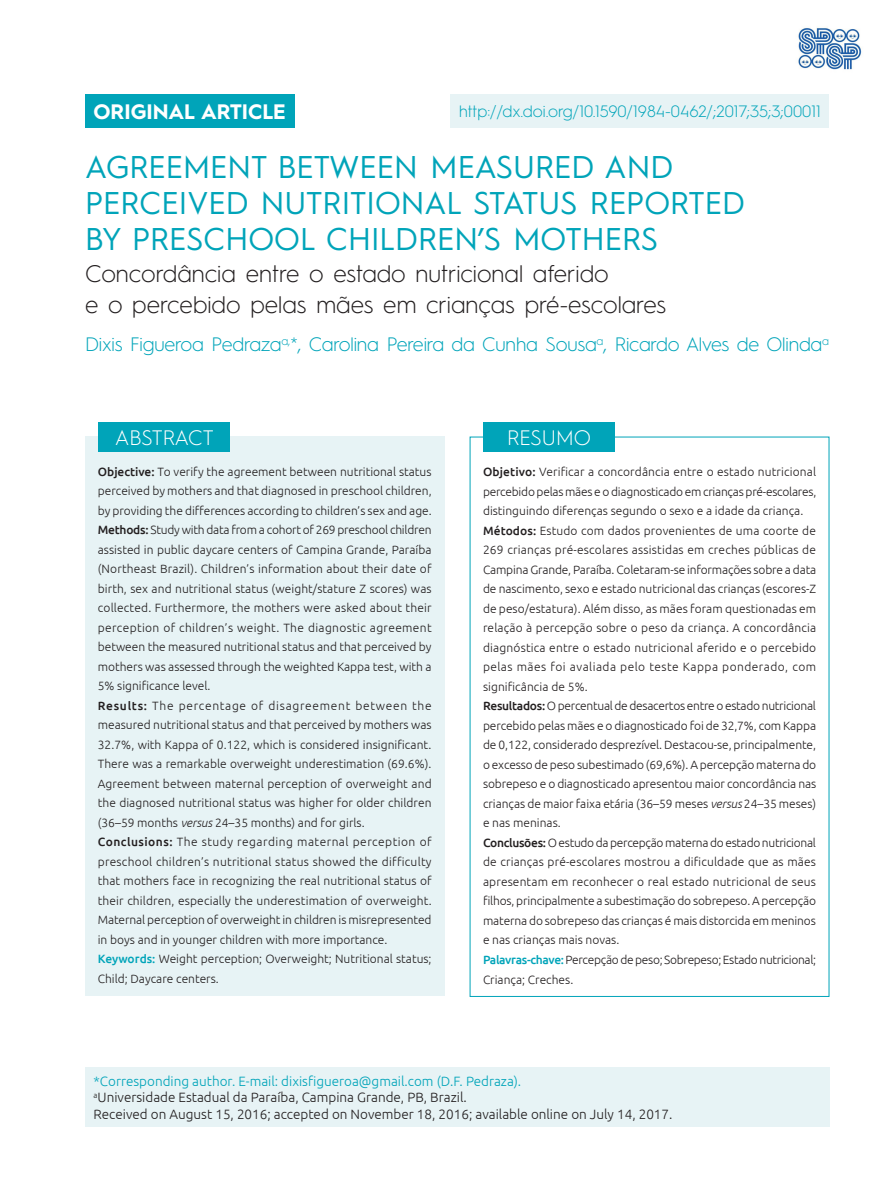
<style>
.page{position:relative;width:893px;height:1191px;background:#fff}
.page>*{position:absolute;margin:0;border:0;box-sizing:border-box;transform-origin:0 0}
.zp_Título_PT{font:31.5px/36px "Hurme Geometric Sans 1";color:#00a4b9}
.zp_Título_IN{font:300 24px/31.5px "Hurme Geometric Sans 1";color:#231f20}
.zp_seção{font:700 21px "Hurme Geometric Sans 1";color:#fff}
.zp_Resumo_Abstract_t{font:300 21px "Hurme Geometric Sans 1";letter-spacing:-.005em;color:#fff}
.zp_Autor{font:300 19.5px "Hurme Geometric Sans 1";letter-spacing:-.01em;color:#00a4b9}
.zp_Doi{font:300 16.5px "Hurme Geometric Sans 1";color:#00a4b9}
.zp_Titulações{font:300 13.5px "Ubuntu";color:#231f20}
.zp_Autor_corresponde{font:300 13.5px "Ubuntu";color:#00a4b9}
.zp_Resumo_Abstract{font:300 12px/19.5px "Ubuntu";color:#231f20;text-align:justify}
.zp__Palavras-chave_k{font:300 12px/19.5px "Ubuntu";color:#231f20}
.zp__Palavras-chave_k-2{font:300 12px/19.5px "Ubuntu";letter-spacing:-.025em;color:#231f20}
.s1{font-weight:500}
.s2{font-style:italic}
.s3{font-weight:500;color:#00a4b9}
</style>
<div class="page">
<div style="left:85px;top:436px;width:359px;height:559px;background:#e7f3f5"></div>
<div style="left:98px;top:422px;width:132px;height:29px;background:#00a4b9"></div>
<div style="left:483px;top:422px;width:132px;height:29px;background:#00a4b9"></div>
<div style="left:85px;top:1067px;width:744px;height:60px;background:#e7f3f5"></div>
<div style="left:85px;top:94px;width:209px;height:33px;background:#00a4b9"></div>
<img style="left:798px;top:27px;width:64px;height:43px">
<div style="left:450px;top:94px;width:379px;height:33px;background:#e7f3f5"></div>
<p class="zp_seção" style="left:94px;top:97px;width:194px">ORIGINAL ARTICLE</p>
<p class="zp_Doi" style="left:459px;top:100px;width:363px">http://dx.doi.org/10.1590/1984‑0462/;2017;35;3;00011</p>
<p class="zp_Título_PT" style="left:85px;top:147px;width:661px">AGREEMENT BETWEEN MEASURED AND<br>PERCEIVED NUTRITIONAL STATUS REPORTED<br>BY PRESCHOOL CHILDREN’S MOTHERS</p>
<p class="zp_Título_IN" style="left:85px;top:256px;width:582px">Concordância entre o estado nutricional aferido<br>e o percebido pelas mães em crianças pré-escolares</p>
<p class="zp_Autor" style="left:85px;top:331px;width:745px">Dixis Figueroa Pedraza<sup>a,</sup>*, Carolina Pereira da Cunha Sousa<sup>a</sup>, Ricardo Alves de Olinda<sup>a</sup></p>
<p class="zp_Resumo_Abstract_t" style="left:115px;top:423px;width:100px">ABSTRACT</p>
<p class="zp_Resumo_Abstract_t" style="left:507px;top:423px;width:85px">RESUMO</p>
<p class="zp_Resumo_Abstract" style="left:98px;top:461px;width:335px"><span class="s1">Objective:</span> To verify the agreement between nutritional status perceived by mothers and that diagnosed in preschool children, by providing the differences according to children’s sex and age.</p>
<p class="zp_Resumo_Abstract" style="left:98px;top:520px;width:335px"><span class="s1">Methods:</span> Study with data from a cohort of 269 preschool children assisted in public daycare centers of Campina Grande, Paraíba (Northeast Brazil). Children’s information about their date of birth, sex and nutritional status (weight/stature Z scores) was collected. Furthermore, the mothers were asked about their perception of children’s weight. The diagnostic agreement between the measured nutritional status and that perceived by mothers was assessed through the weighted Kappa test, with a 5% significance level.</p>
<p class="zp_Resumo_Abstract" style="left:98px;top:695px;width:335px"><span class="s1">Results:</span> The percentage of disagreement between the measured nutritional status and that perceived by mothers was 32.7%, with Kappa of 0.122, which is considered insignificant.<br>There was a remarkable overweight underestimation (69.6%).<br>Agreement between maternal perception of overweight and the diagnosed nutritional status was higher for older children (36–59 months <span class="s2">versus</span> 24–35 months) and for girls.</p>
<p class="zp_Resumo_Abstract" style="left:98px;top:832px;width:335px"><span class="s1">Conclusions:</span> The study regarding maternal perception of preschool children’s nutritional status showed the difficulty that mothers face in recognizing the real nutritional status of their children, especially the underestimation of overweight.<br>Maternal perception of overweight in children is misrepresented in boys and in younger children with more importance.</p>
<p class="zp__Palavras-chave_k" style="left:98px;top:949px;width:335px"><span class="s3">Keywords:</span> Weight perception; Overweight; Nutritional status;<br>Child; Daycare centers.</p>
<p class="zp_Resumo_Abstract" style="left:483px;top:462px;width:335px"><span class="s1">Objetivo:</span> Verificar a concordância entre o estado nutricional percebido pelas mães e o diagnosticado em crianças pré-escolares, distinguindo diferenças segundo o sexo e a idade da criança.</p>
<p class="zp_Resumo_Abstract" style="left:483px;top:520px;width:335px"><span class="s1">Métodos:</span> Estudo com dados provenientes de uma coorte de 269 crianças pré-escolares assistidas em creches públicas de Campina Grande, Paraíba. Coletaram-se informações sobre a data de nascimento, sexo e estado nutricional das crianças (escores-Z de peso/estatura). Além disso, as mães foram questionadas em relação à percepção sobre o peso da criança. A concordância diagnóstica entre o estado nutricional aferido e o percebido pelas mães foi avaliada pelo teste Kappa ponderado, com significância de 5%.</p>
<p class="zp_Resumo_Abstract" style="left:483px;top:696px;width:335px"><span class="s1">Resultados:</span> O percentual de desacertos entre o estado nutricional percebido pelas mães e o diagnosticado foi de 32,7%, com Kappa de 0,122, considerado desprezível. Destacou-se, principalmente, o excesso de peso subestimado (69,6%). A percepção materna do sobrepeso e o diagnosticado apresentou maior concordância nas crianças de maior faixa etária (36–59 meses <span class="s2">versus</span> 24–35 meses) e nas meninas.</p>
<p class="zp_Resumo_Abstract" style="left:483px;top:832px;width:334px"><span class="s1">Conclusões:</span> O estudo da percepção materna do estado nutricional de crianças pré-escolares mostrou a dificuldade que as mães apresentam em reconhecer o real estado nutricional de seus filhos, principalmente a subestimação do sobrepeso. A percepção materna do sobrepeso das crianças é mais distorcida em meninos e nas crianças mais novas.</p>
<p class="zp__Palavras-chave_k-2" style="left:483px;top:949px;width:335px"><span class="s3">Palavras-chave:</span> Percepção de peso; Sobrepeso; Estado nutricional;<br>Criança; Creches.</p>
<p class="zp_Autor_corresponde" style="left:94px;top:1073px;width:429px">*Corresponding author. E-mail: dixisfigueroa@gmail.com (D.F. Pedraza).</p>
<p class="zp_Titulações" style="left:94px;top:1089px;width:375px"><sup>a</sup>Universidade Estadual da Paraíba, Campina Grande, PB, Brazil.</p>
<p class="zp_Titulações" style="left:94px;top:1105px;width:580px">Received on August 15, 2016; accepted on November 18, 2016; available online on July 14, 2017.</p>
</div>
